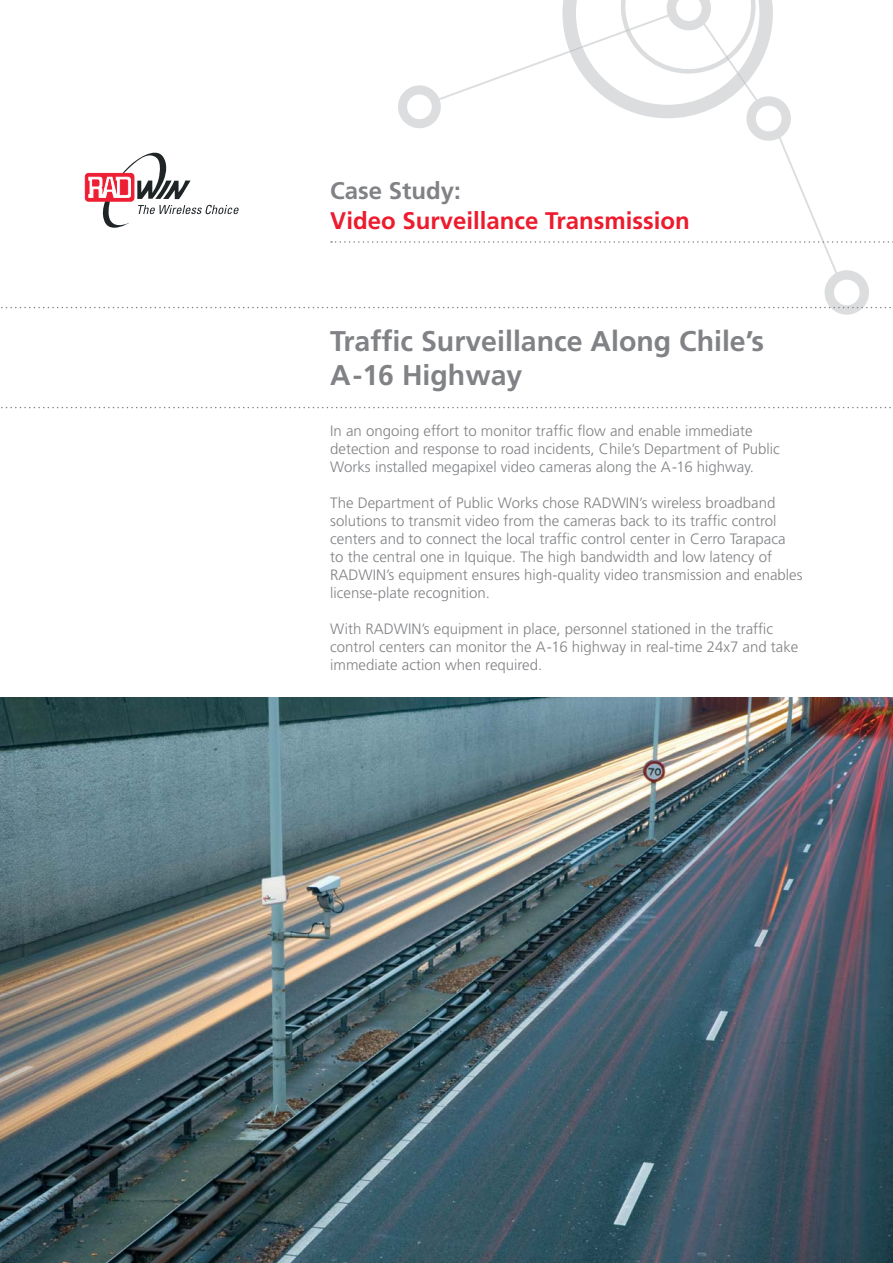
<style>
.page{position:relative;width:893px;height:1263px;background:#fff}
.page>*{position:absolute;margin:0;border:0;box-sizing:border-box;transform-origin:0 0}
.t1{font:700 28.5px/34.2px "Frutiger";color:#808285}
.t2{font:700 24px "Frutiger";color:#ed1b2d}
.t3{font:700 24px "Frutiger";color:#808285}
.t4{font:300 15px/18px "Frutiger";color:#808285}
</style>
<div class="page">
<img style="left:0;top:697px;width:893px;height:566px">
<svg style="left:398px;top:53px;width:471px;height:262px"></svg>
<svg style="left:562px;top:0;width:211px;height:118px"></svg>
<svg style="left:1px;top:407px;width:890px;height:1px"></svg>
<svg style="left:1px;top:307px;width:890px;height:1px"></svg>
<svg style="left:331px;top:241px;width:562px;height:2px"></svg>
<svg style="left:85px;top:173px;width:49px;height:28px"></svg>
<div style="left:85px;top:173px;width:49px;height:28px;border:1px solid #ee1f34;border-radius:3px"></div>
<svg style="left:89px;top:152px;width:150px;height:76px"></svg>
<h2 class="t3" style="left:330px;top:179px;width:132px">Case Study:</h2>
<h2 class="t2" style="left:330px;top:209px;width:361px">Video Surveillance Transmission</h2>
<h1 class="t1" style="left:330px;top:325px;width:435px">Traffic Surveillance Along Chile’s<br>A-16 Highway</h1>
<p class="t4" style="left:330px;top:423px;width:451px">In an ongoing effort to monitor traffic flow and enable immediate detection and response to road incidents, Chile’s Department of Public<br>Works installed megapixel video cameras along the A-16 highway.</p>
<p class="t4" style="left:330px;top:495px;width:474px">The Department of Public Works chose RADWIN’s wireless broadband solutions to transmit video from the cameras back to its traffic control centers and to connect the local traffic control center in Cerro Tarapaca to the central one in Iquique. The high bandwidth and low latency of RADWIN’s equipment ensures high-quality video transmission and enables license-plate recognition.</p>
<p class="t4" style="left:330px;top:621px;width:470px">With RADWIN’s equipment in place, personnel stationed in the traffic control centers can monitor the A-16 highway in real-time 24x7 and take immediate action when required.</p>
</div>
